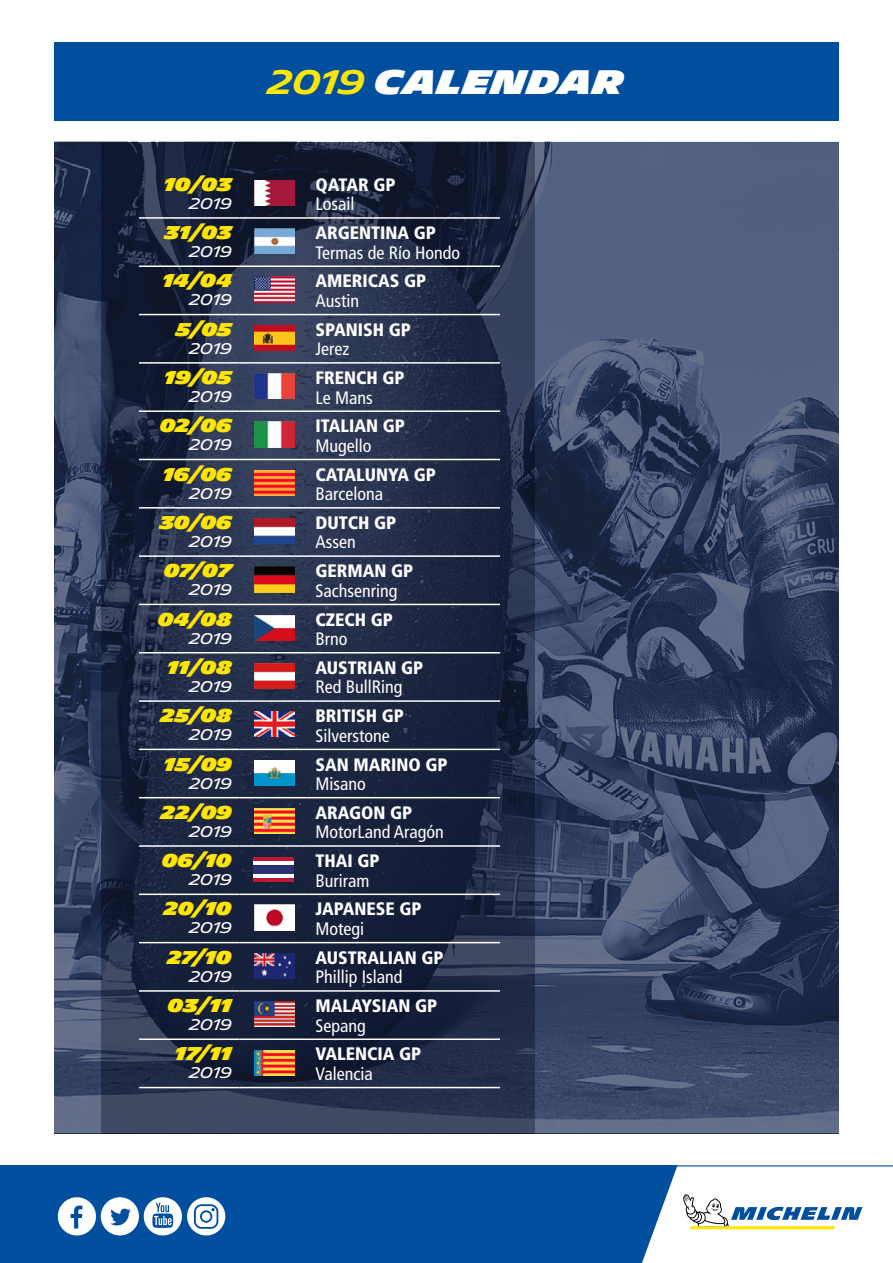
<style>
.page{position:relative;width:893px;height:1263px;background:#fff}
.page>*{position:absolute;margin:0;border:0;box-sizing:border-box;transform-origin:0 0}
.t1{font:900 33px "Michelin";color:#fff}
.t2{font:900 condensed 18px "Frutiger";color:#fff}
.t3{font:condensed 18px "Frutiger";color:#fff}
.t4{font:900 18px "Michelin";color:#ffe600}
.t5{font:15px "Michelin";color:#fff}
.s1{font-weight:600;color:#ffe600}
</style>
<div class="page">
<div style="left:0;top:1165px;width:893px;height:98px;background:#004f9f"></div>
<svg style="left:58px;top:1197px;width:124px;height:38px"></svg>
<svg style="left:642px;top:1165px;width:251px;height:98px"></svg>
<div style="left:187px;top:1197px;width:38px;height:38px;background:#fff;border-radius:50%"></div>
<svg style="left:194px;top:1204px;width:24px;height:25px"></svg>
<img style="left:54px;top:142px;width:785px;height:991px">
<div style="left:54px;top:42px;width:785px;height:79px;background:#004f9f"></div>
<svg style="left:101px;top:142px;width:433px;height:991px"></svg>
<hr style="left:139px;top:217px;width:101px;height:2px;background:#fff">
<hr style="left:240px;top:217px;width:68px;height:2px;background:#fff">
<hr style="left:308px;top:217px;width:192px;height:2px;background:#fff">
<hr style="left:139px;top:265px;width:101px;height:2px;background:#fff">
<hr style="left:240px;top:265px;width:68px;height:2px;background:#fff">
<hr style="left:308px;top:265px;width:192px;height:2px;background:#fff">
<hr style="left:139px;top:314px;width:101px;height:1px;background:#fff">
<hr style="left:240px;top:314px;width:68px;height:1px;background:#fff">
<hr style="left:308px;top:314px;width:192px;height:1px;background:#fff">
<hr style="left:139px;top:362px;width:101px;height:2px;background:#fff">
<hr style="left:240px;top:362px;width:68px;height:2px;background:#fff">
<hr style="left:308px;top:362px;width:192px;height:2px;background:#fff">
<hr style="left:139px;top:410px;width:101px;height:2px;background:#fff">
<hr style="left:240px;top:410px;width:68px;height:2px;background:#fff">
<hr style="left:308px;top:410px;width:192px;height:2px;background:#fff">
<hr style="left:139px;top:459px;width:101px;height:1px;background:#fff">
<hr style="left:240px;top:459px;width:68px;height:1px;background:#fff">
<hr style="left:308px;top:459px;width:192px;height:1px;background:#fff">
<hr style="left:139px;top:507px;width:101px;height:2px;background:#fff">
<hr style="left:240px;top:507px;width:68px;height:2px;background:#fff">
<hr style="left:308px;top:507px;width:192px;height:2px;background:#fff">
<hr style="left:139px;top:555px;width:101px;height:2px;background:#fff">
<hr style="left:240px;top:555px;width:68px;height:2px;background:#fff">
<hr style="left:308px;top:555px;width:192px;height:2px;background:#fff">
<hr style="left:139px;top:604px;width:101px;height:1px;background:#fff">
<hr style="left:240px;top:604px;width:68px;height:1px;background:#fff">
<hr style="left:308px;top:604px;width:192px;height:1px;background:#fff">
<hr style="left:139px;top:652px;width:101px;height:1px;background:#fff">
<hr style="left:240px;top:652px;width:68px;height:1px;background:#fff">
<hr style="left:308px;top:652px;width:192px;height:1px;background:#fff">
<hr style="left:139px;top:700px;width:101px;height:2px;background:#fff">
<hr style="left:240px;top:700px;width:68px;height:2px;background:#fff">
<hr style="left:308px;top:700px;width:192px;height:2px;background:#fff">
<hr style="left:139px;top:749px;width:101px;height:1px;background:#fff">
<hr style="left:240px;top:749px;width:68px;height:1px;background:#fff">
<hr style="left:308px;top:749px;width:192px;height:1px;background:#fff">
<hr style="left:139px;top:797px;width:101px;height:1px;background:#fff">
<hr style="left:240px;top:797px;width:68px;height:1px;background:#fff">
<hr style="left:308px;top:797px;width:192px;height:1px;background:#fff">
<hr style="left:139px;top:845px;width:101px;height:2px;background:#fff">
<hr style="left:240px;top:845px;width:68px;height:2px;background:#fff">
<hr style="left:308px;top:845px;width:192px;height:2px;background:#fff">
<hr style="left:139px;top:893px;width:101px;height:2px;background:#fff">
<hr style="left:240px;top:893px;width:68px;height:2px;background:#fff">
<hr style="left:308px;top:893px;width:192px;height:2px;background:#fff">
<hr style="left:139px;top:942px;width:101px;height:1px;background:#fff">
<hr style="left:240px;top:942px;width:68px;height:1px;background:#fff">
<hr style="left:308px;top:942px;width:192px;height:1px;background:#fff">
<hr style="left:139px;top:990px;width:101px;height:2px;background:#fff">
<hr style="left:240px;top:990px;width:68px;height:2px;background:#fff">
<hr style="left:308px;top:990px;width:192px;height:2px;background:#fff">
<hr style="left:139px;top:1038px;width:101px;height:2px;background:#fff">
<hr style="left:240px;top:1038px;width:68px;height:2px;background:#fff">
<hr style="left:308px;top:1038px;width:192px;height:2px;background:#fff">
<hr style="left:139px;top:1087px;width:101px;height:1px;background:#fff">
<hr style="left:240px;top:1087px;width:68px;height:1px;background:#fff">
<hr style="left:308px;top:1087px;width:192px;height:1px;background:#fff">
<img style="left:254px;top:229px;width:40px;height:25px">
<img style="left:254px;top:277px;width:40px;height:25px">
<img style="left:254px;top:325px;width:40px;height:25px">
<img style="left:254px;top:374px;width:40px;height:25px">
<img style="left:254px;top:422px;width:40px;height:25px">
<img style="left:254px;top:470px;width:40px;height:25px">
<img style="left:254px;top:518px;width:40px;height:26px">
<img style="left:254px;top:567px;width:40px;height:25px">
<img style="left:254px;top:615px;width:40px;height:25px">
<img style="left:254px;top:663px;width:40px;height:26px">
<img style="left:254px;top:712px;width:40px;height:25px">
<img style="left:254px;top:760px;width:40px;height:25px">
<img style="left:254px;top:808px;width:40px;height:26px">
<svg style="left:254px;top:857px;width:40px;height:24px"></svg>
<svg style="left:254px;top:861px;width:40px;height:16px"></svg>
<div style="left:254px;top:865px;width:40px;height:8px;background:#293373"></div>
<img style="left:254px;top:905px;width:40px;height:26px">
<img style="left:254px;top:953px;width:40px;height:25px">
<img style="left:254px;top:1002px;width:40px;height:25px">
<img style="left:254px;top:1050px;width:40px;height:25px">
<img style="left:254px;top:180px;width:40px;height:25px">
<h1 class="t1" style="left:269px;top:63px;width:357px"><span class="s1">2019</span> CALENDAR</h1>
<p class="t4" style="left:164px;top:174px;width:69px">10/03</p>
<p class="t5" style="left:189px;top:195px;width:44px">2019</p>
<p class="t2" style="left:316px;top:174px;width:82px">QATAR GP</p>
<p class="t3" style="left:316px;top:194px;width:40px">Losail</p>
<p class="t4" style="left:165px;top:222px;width:69px">31/03</p>
<p class="t5" style="left:189px;top:243px;width:44px">2019</p>
<p class="t2" style="left:316px;top:222px;width:122px">ARGENTINA GP</p>
<p class="t3" style="left:316px;top:242px;width:146px">Termas de Río Hondo</p>
<p class="t4" style="left:163px;top:270px;width:71px">14/04</p>
<p class="t5" style="left:189px;top:291px;width:44px">2019</p>
<p class="t2" style="left:316px;top:270px;width:112px">AMERICAS GP</p>
<p class="t3" style="left:316px;top:290px;width:45px">Austin</p>
<p class="t4" style="left:176px;top:319px;width:57px">5/05</p>
<p class="t5" style="left:189px;top:340px;width:44px">2019</p>
<p class="t2" style="left:316px;top:319px;width:97px">SPANISH GP</p>
<p class="t3" style="left:316px;top:338px;width:35px">Jerez</p>
<p class="t4" style="left:164px;top:367px;width:69px">19/05</p>
<p class="t5" style="left:189px;top:388px;width:44px">2019</p>
<p class="t2" style="left:316px;top:367px;width:91px">FRENCH GP</p>
<p class="t3" style="left:316px;top:387px;width:59px">Le Mans</p>
<p class="t4" style="left:160px;top:415px;width:73px">02/06</p>
<p class="t5" style="left:189px;top:436px;width:44px">2019</p>
<p class="t2" style="left:316px;top:415px;width:91px">ITALIAN GP</p>
<p class="t3" style="left:316px;top:435px;width:57px">Mugello</p>
<p class="t4" style="left:163px;top:464px;width:70px">16/06</p>
<p class="t5" style="left:189px;top:484px;width:44px">2019</p>
<p class="t2" style="left:316px;top:464px;width:122px">CATALUNYA GP</p>
<p class="t3" style="left:316px;top:483px;width:69px">Barcelona</p>
<p class="t4" style="left:160px;top:512px;width:74px">30/06</p>
<p class="t5" style="left:189px;top:533px;width:44px">2019</p>
<p class="t2" style="left:316px;top:512px;width:82px">DUTCH GP</p>
<p class="t3" style="left:316px;top:532px;width:42px">Assen</p>
<p class="t4" style="left:164px;top:560px;width:69px">07/07</p>
<p class="t5" style="left:189px;top:581px;width:44px">2019</p>
<p class="t2" style="left:316px;top:560px;width:99px">GERMAN GP</p>
<p class="t3" style="left:316px;top:580px;width:83px">Sachsenring</p>
<p class="t4" style="left:158px;top:609px;width:75px">04/08</p>
<p class="t5" style="left:189px;top:629px;width:44px">2019</p>
<p class="t2" style="left:316px;top:608px;width:79px">CZECH GP</p>
<p class="t3" style="left:316px;top:628px;width:34px">Brno</p>
<p class="t4" style="left:167px;top:657px;width:66px">11/08</p>
<p class="t5" style="left:189px;top:678px;width:44px">2019</p>
<p class="t2" style="left:316px;top:657px;width:109px">AUSTRIAN GP</p>
<p class="t3" style="left:316px;top:677px;width:88px">Red BullRing</p>
<p class="t4" style="left:161px;top:705px;width:73px">25/08</p>
<p class="t5" style="left:189px;top:726px;width:44px">2019</p>
<p class="t2" style="left:316px;top:705px;width:90px">BRITISH GP</p>
<p class="t3" style="left:316px;top:725px;width:76px">Silverstone</p>
<p class="t4" style="left:164px;top:753px;width:69px">15/09</p>
<p class="t5" style="left:189px;top:774px;width:44px">2019</p>
<p class="t2" style="left:316px;top:753px;width:134px">SAN MARINO GP</p>
<p class="t3" style="left:316px;top:773px;width:52px">Misano</p>
<p class="t4" style="left:161px;top:802px;width:72px">22/09</p>
<p class="t5" style="left:189px;top:823px;width:44px">2019</p>
<p class="t2" style="left:316px;top:802px;width:98px">ARAGON GP</p>
<p class="t3" style="left:316px;top:822px;width:130px">MotorLand Aragón</p>
<p class="t4" style="left:162px;top:850px;width:71px">06/10</p>
<p class="t5" style="left:189px;top:871px;width:44px">2019</p>
<p class="t2" style="left:316px;top:850px;width:66px">THAI GP</p>
<p class="t3" style="left:316px;top:870px;width:55px">Buriram</p>
<p class="t4" style="left:164px;top:898px;width:69px">20/10</p>
<p class="t5" style="left:189px;top:919px;width:44px">2019</p>
<p class="t2" style="left:316px;top:898px;width:108px">JAPANESE GP</p>
<p class="t3" style="left:316px;top:918px;width:50px">Motegi</p>
<p class="t4" style="left:168px;top:947px;width:66px">27/10</p>
<p class="t5" style="left:189px;top:968px;width:44px">2019</p>
<p class="t2" style="left:316px;top:947px;width:130px">AUSTRALIAN GP</p>
<p class="t3" style="left:316px;top:966px;width:88px">Phillip Island</p>
<p class="t4" style="left:168px;top:995px;width:66px">03/11</p>
<p class="t5" style="left:189px;top:1016px;width:44px">2019</p>
<p class="t2" style="left:316px;top:995px;width:123px">MALAYSIAN GP</p>
<p class="t3" style="left:316px;top:1015px;width:52px">Sepang</p>
<p class="t4" style="left:175px;top:1043px;width:58px">17/11</p>
<p class="t5" style="left:189px;top:1064px;width:44px">2019</p>
<p class="t2" style="left:316px;top:1043px;width:107px">VALENCIA GP</p>
<p class="t3" style="left:316px;top:1063px;width:59px">Valencia</p>
</div>
